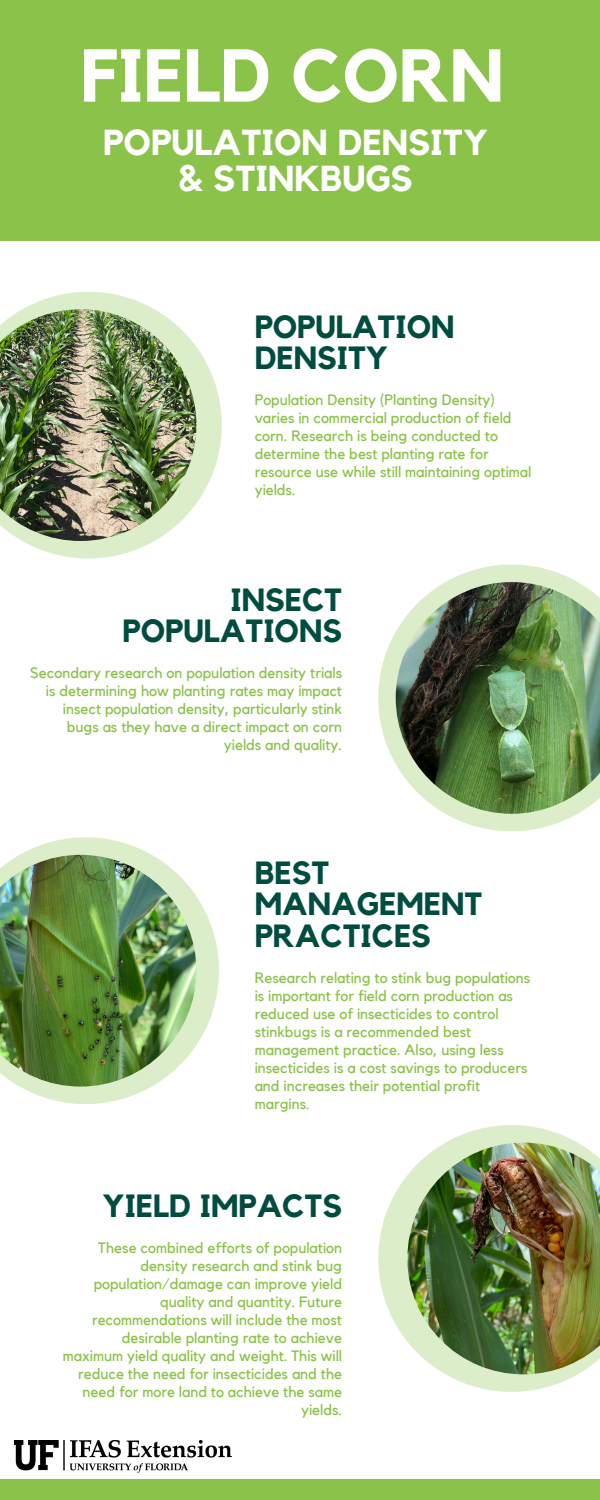
<style>
.page{position:relative;width:600px;height:1500px;background:#fff}
.page>*{position:absolute;margin:0;border:0;box-sizing:border-box;transform-origin:0 0}
.t1{font:700 73.9px "Kollektif";color:#fff}
.t2{font:700 36px/36.8px "Kollektif";color:#fff;text-align:center}
.t3{font:700 32px/31.5px "Kollektif";color:#004d40}
.t4{font:15px/18px "Kollektif";color:#8bc34a}
</style>
<div class="page">
<div style="left:0;top:0;width:600px;height:241px;background:#8bc34a"></div>
<svg style="left:23px;top:292px;width:199px;height:267px"></svg>
<svg style="left:378px;top:565px;width:199px;height:266px"></svg>
<svg style="left:20px;top:837px;width:199px;height:267px"></svg>
<svg style="left:378px;top:1125px;width:200px;height:267px"></svg>
<div style="left:0;top:1479px;width:600px;height:21px;background:#8bc34a"></div>
<img style="left:0;top:309px;width:196px;height:232px">
<img style="left:396px;top:582px;width:204px;height:232px">
<img style="left:0;top:855px;width:196px;height:232px">
<img style="left:407px;top:1143px;width:193px;height:231px">
<img style="left:15px;top:1440px;width:216px;height:32px">
<p class="t1" style="left:81px;top:42px;width:425px">FIELD CORN</p>
<p class="t2" style="left:103px;top:125px;width:386px">POPULATION DENSITY &amp; STINKBUGS</p>
<p class="t3" style="left:255px;top:312px;width:201px">POPULATION<br>DENSITY</p>
<p class="t4" style="left:255px;top:392px;width:278px">Population Density (Planting Density) varies in commercial production of field corn. Research is being conducted to determine the best planting rate for resource use while still maintaining optimal yields.</p>
<p class="t3" style="left:123px;top:585px;width:221px;text-align:right">INSECT<br>POPULATIONS</p>
<p class="t4" style="left:30px;top:665px;width:313px;text-align:right">Secondary research on population density trials is determining how planting rates may impact insect population density, particularly stink bugs as they have a direct impact on corn yields and quality.</p>
<p class="t3" style="left:255px;top:858px;width:229px">BEST<br>MANAGEMENT<br>PRACTICES</p>
<p class="t4" style="left:255px;top:969px;width:277px">Research relating to stink bug populations is important for field corn production as reduced use of insecticides to control stinkbugs is a recommended best management practice. Also, using less insecticides is a cost savings to producers and increases their potential profit margins.</p>
<p class="t3" style="left:103px;top:1191px;width:241px">YIELD IMPACTS</p>
<p class="t4" style="left:63px;top:1239px;width:281px;text-align:right">These combined efforts of population density research and stink bug population/damage can improve yield quality and quantity. Future recommendations will include the most desirable planting rate to achieve maximum yield quality and weight. This will reduce the need for insecticides and the need for more land to achieve the same yields.</p>
</div>
